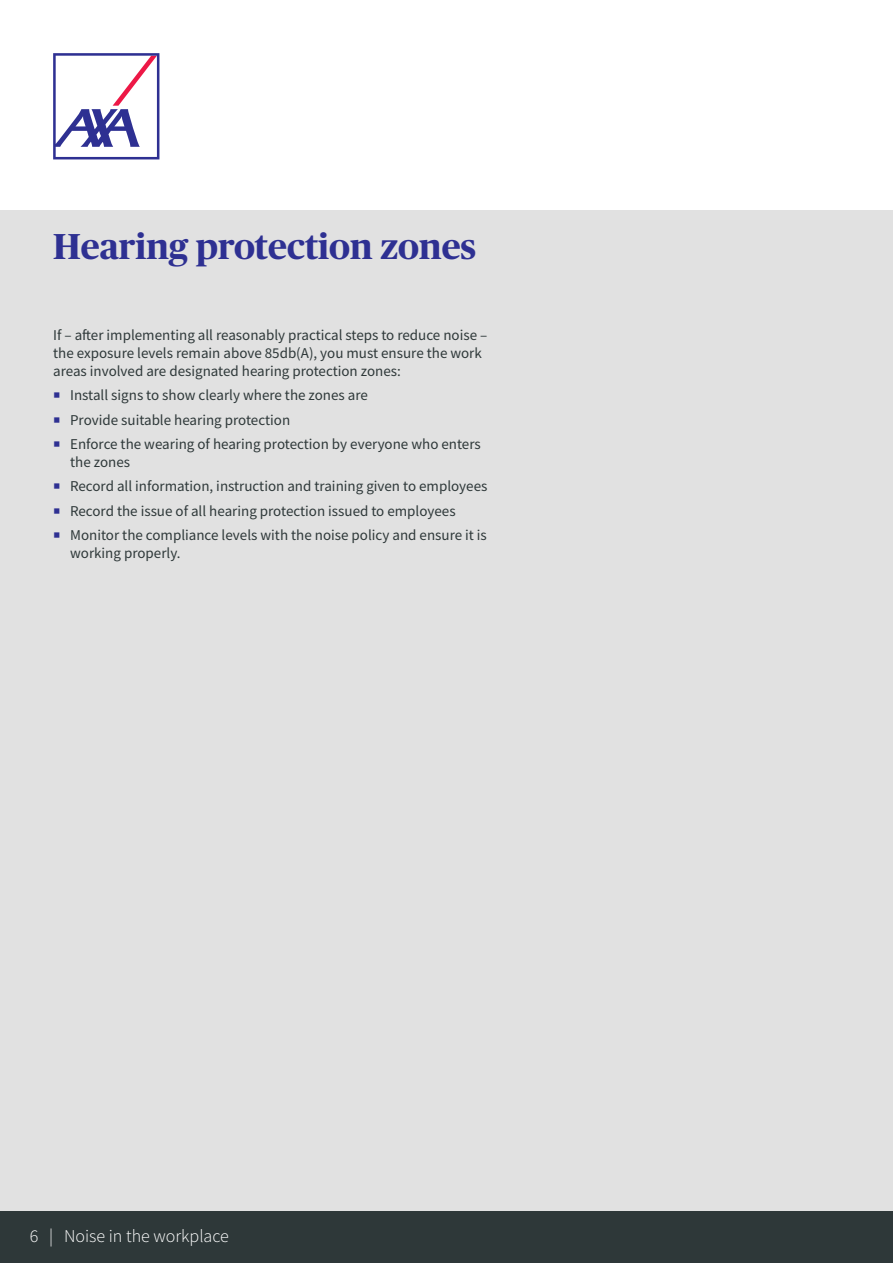
<style>
.page{position:relative;width:893px;height:1263px;background:#fff}
.page>*{position:absolute;margin:0;border:0;box-sizing:border-box;transform-origin:0 0}
._1_-_TITLE_-_Page{font:700 36px "Publico Headline";color:#2e3092}
.t1{font:300 18px "Source Sans Pro";color:#fff}
._4_-_COPY{font:15px/18px "Source Sans Pro";color:#2e3839}
.s1{color:#2e3092}
</style>
<div class="page">
<div style="left:0;top:210px;width:893px;height:1053px;background:#e1e1e1"></div>
<div style="left:0;top:1212px;width:893px;height:51px;background:#2e3839"></div>
<svg style="left:53px;top:53px;width:106px;height:106px"></svg>
<p class="_1_-_TITLE_-_Page" style="left:53px;top:220px;width:424px">Hearing protection zones</p>
<p class="_4_-_COPY" style="left:53px;top:326px;width:436px">If – after implementing all reasonably practical steps to reduce noise – the exposure levels remain above 85db(A), you must ensure the work areas involved are designated hearing protection zones:</p>
<p class="_4_-_COPY" style="left:53px;top:386px;width:316px"><span class="s1">○</span> Install signs to show clearly where the zones are</p>
<p class="_4_-_COPY" style="left:53px;top:410px;width:239px"><span class="s1">○</span> Provide suitable hearing protection</p>
<p class="_4_-_COPY" style="left:70px;top:435px;width:412px;text-indent:-17px"><span class="s1">○</span> Enforce the wearing of hearing protection by everyone who enters the zones</p>
<p class="_4_-_COPY" style="left:53px;top:477px;width:436px"><span class="s1">○</span> Record all information, instruction and training given to employees</p>
<p class="_4_-_COPY" style="left:53px;top:502px;width:404px"><span class="s1">○</span> Record the issue of all hearing protection issued to employees</p>
<p class="_4_-_COPY" style="left:70px;top:526px;width:418px;text-indent:-17px"><span class="s1">○</span> Monitor the compliance levels with the noise policy and ensure it is working properly.</p>
<p class="t1" style="left:30px;top:1225px;width:201px">6 | Noise in the workplace</p>
</div>
